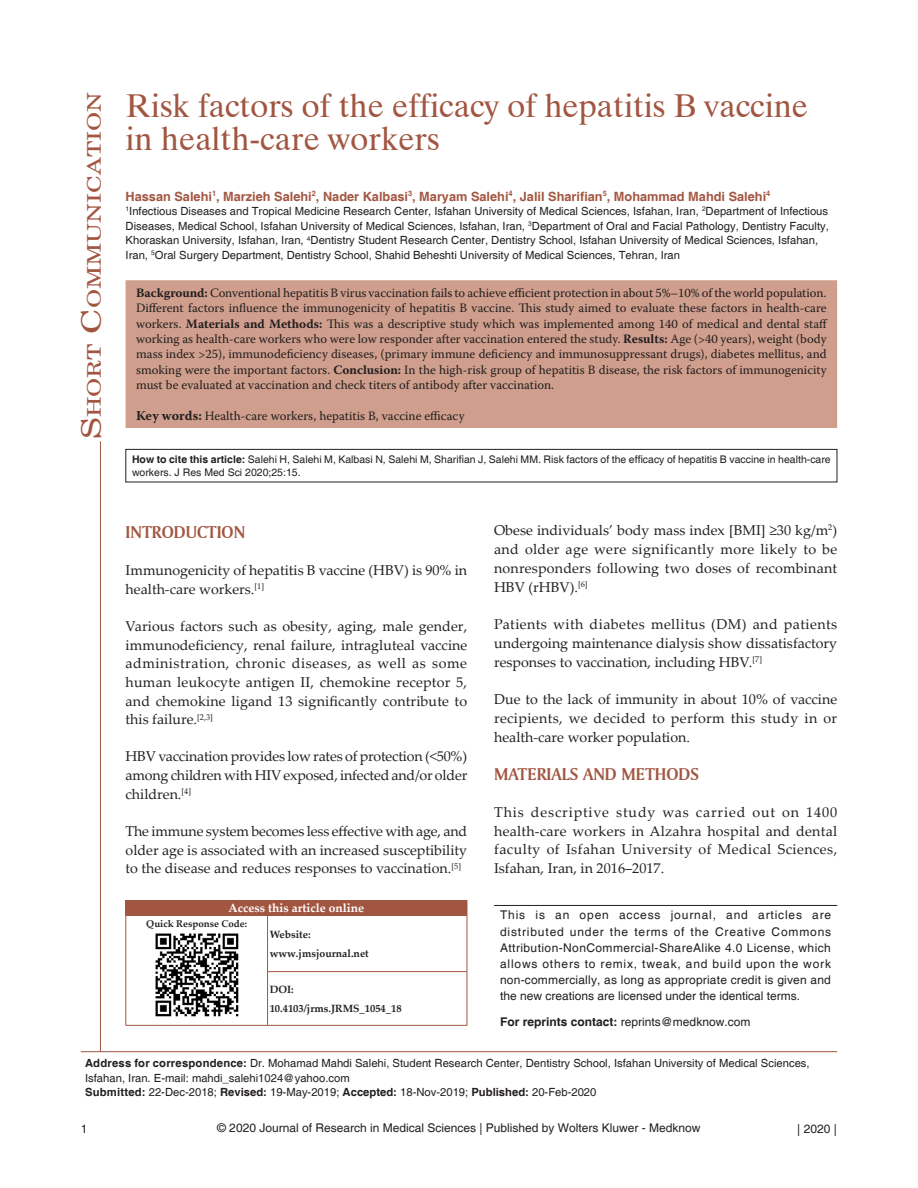
<style>
.page{position:relative;width:918px;height:1188px;background:#fff}
.page>*{position:absolute;margin:0;border:0;box-sizing:border-box;transform-origin:0 0}
.AT{font:33px/33px "Dutch 801 BT";color:#a25641}
.AH{font:18.9px "New Century Schlbk";color:#a25641;scale:1.3 1}
.t1{font:18px "Amerigo BT Bold A";color:#a25641}
.TX{font:14.25px/18.9px "Palatino Linotype";color:#231f20;text-align:justify}
.ABS{font:12.75px/15.3px "Warnock Pro";color:#231f20;text-align:justify}
.AU{font:700 12.75px "Helvetica";color:#a25641}
.KWD{font:12.75px "Warnock Pro";color:#231f20}
.C{font:12px/16.2px "Helvetica";color:#231f20;text-align:justify}
.AAO{font:700 12px "Palatino Linotype";color:#fff}
.AFF{font:11.25px/14.7px "Helvetica";color:#231f20}
.ADD{font:11.25px/14.5px "Helvetica";color:#231f20}
.HIS{font:11.25px "Helvetica";color:#231f20}
.HTC{font:10.5px/12.6px "Helvetica";color:#231f20}
.Web{font:700 10.5px/18.5px "Palatino Linotype";color:#231f20}
.QRC{font:700 9.75px "Palatino Linotype";color:#231f20}
.s1{font-size:27px}
.s2{font-weight:700}
.s3{font-weight:700;font-size:13.5px}
</style>
<div class="page">
<div style="left:126px;top:281px;width:710px;height:146px;background:#cf9e8c"></div>
<div style="left:126px;top:280px;width:711px;height:148px;border:2px solid #cf9e8c"></div>
<hr style="left:81px;top:1051px;width:756px;height:1px;background:#a25641">
<div style="left:126px;top:900px;width:341px;height:15px;background:#a25641"></div>
<svg style="left:467px;top:900px;width:1px;height:15px"></svg>
<hr style="left:126px;top:916px;width:1px;height:56px;background:#a25641">
<hr style="left:126px;top:972px;width:1px;height:53px;background:#a25641">
<hr style="left:126px;top:915px;width:142px;height:1px;background:#a25641">
<hr style="left:267px;top:916px;width:1px;height:55px;background:#a25641">
<hr style="left:268px;top:915px;width:199px;height:1px;background:#a25641">
<hr style="left:467px;top:916px;width:1px;height:55px;background:#a25641">
<hr style="left:126px;top:1025px;width:142px;height:1px;background:#a25641">
<hr style="left:267px;top:972px;width:1px;height:53px;background:#a25641">
<hr style="left:267px;top:971px;width:200px;height:1px;background:#a25641">
<hr style="left:467px;top:972px;width:1px;height:53px;background:#a25641">
<hr style="left:268px;top:1025px;width:199px;height:1px;background:#a25641">
<img style="left:155px;top:933px;width:84px;height:84px">
<div style="left:126px;top:449px;width:711px;height:33px;border:1px solid #231f20"></div>
<hr style="left:494px;top:905px;width:343px;height:1px;background:#231f20">
<hr style="left:100px;top:441px;width:1px;height:611px;background:#a25641">
<p class="AH" style="left:83px;top:439px;width:269px;rotate:-90deg"><span class="s1">S</span>hort <span class="s1">C</span>ommunication</p>
<p class="AT" style="left:126px;top:89px;width:684px">Risk factors of the efficacy of hepatitis B vaccine in health‑care workers</p>
<p class="AU" style="left:126px;top:188px;width:646px">Hassan Salehi<sup>1</sup>, Marzieh Salehi<sup>2</sup>, Nader Kalbasi<sup>3</sup>, Maryam Salehi<sup>4</sup>, Jalil Sharifian<sup>5</sup>, Mohammad Mahdi Salehi<sup>4</sup></p>
<p class="AFF" style="left:126px;top:204px;width:705px"><sup>1</sup>Infectious Diseases and Tropical Medicine Research Center, Isfahan University of Medical Sciences, Isfahan, Iran, <sup>2</sup>Department of Infectious Diseases, Medical School, Isfahan University of Medical Sciences, Isfahan, Iran, <sup>3</sup>Department of Oral and Facial Pathology, Dentistry Faculty, Khoraskan University, Isfahan, Iran, <sup>4</sup>Dentistry Student Research Center, Dentistry School, Isfahan University of Medical Sciences, Isfahan, Iran, <sup>5</sup>Oral Surgery Department, Dentistry School, Shahid Beheshti University of Medical Sciences, Tehran, Iran</p>
<p class="ABS" style="left:136px;top:285px;width:693px"><span class="s2">Background:</span> Conventional hepatitis B virus vaccination fails to achieve efficient protection in about 5%–10% of the world population.<br>Different factors influence the immunogenicity of hepatitis B vaccine. This study aimed to evaluate these factors in health‑care workers. <span class="s2">Materials and Methods:</span> This was a descriptive study which was implemented among 140 of medical and dental staff working as health‑care workers who were low responder after vaccination entered the study. <span class="s2">Results:</span> Age (&gt;40 years), weight (body mass index &gt;25), immunodeficiency diseases, (primary immune deficiency and immunosuppressant drugs), diabetes mellitus, and smoking were the important factors. <span class="s2">Conclusion:</span> In the high‑risk group of hepatitis B disease, the risk factors of immunogenicity must be evaluated at vaccination and check titers of antibody after vaccination.</p>
<p class="KWD" style="left:136px;top:409px;width:330px"><span class="s3">Key words:</span> Health‑care workers, hepatitis B, vaccine efficacy</p>
<p class="HTC" style="left:132px;top:454px;width:700px"><span class="s2">How to cite this article:</span> Salehi H, Salehi M, Kalbasi N, Salehi M, Sharifian J, Salehi MM. Risk factors of the efficacy of hepatitis B vaccine in health‑care workers. J Res Med Sci 2020;25:15.</p>
<h1 class="t1" style="left:126px;top:521px;width:121px">INTRODUCTION</h1>
<p class="TX" style="left:126px;top:560px;width:343px">Immunogenicity of hepatitis B vaccine (HBV) is 90% in health‑care workers.<sup>[1]</sup></p>
<p class="TX" style="left:126px;top:616px;width:343px">Various factors such as obesity, aging, male gender, immunodeficiency, renal failure, intragluteal vaccine administration, chronic diseases, as well as some human leukocyte antigen II, chemokine receptor 5, and chemokine ligand 13 significantly contribute to this failure.<sup>[2,3]</sup></p>
<p class="TX" style="left:126px;top:747px;width:343px">HBV vaccination provides low rates of protection (&lt;50%) among children with HIV exposed, infected and/or older children.<sup>[4]</sup></p>
<p class="TX" style="left:126px;top:821px;width:343px">The immune system becomes less effective with age, and older age is associated with an increased susceptibility to the disease and reduces responses to vaccination.<sup>[5]</sup></p>
<p class="AAO" style="left:229px;top:900px;width:137px">Access this article online</p>
<p class="QRC" style="left:146px;top:917px;width:102px">Quick Response Code:</p>
<p class="Web" style="left:270px;top:925px;width:101px">Website: www.jmsjournal.net</p>
<p class="Web" style="left:270px;top:980px;width:133px">DOI:<br>10.4103/jrms.JRMS_1054_18</p>
<p class="TX" style="left:494px;top:520px;width:345px">Obese individuals’ body mass index [BMI] ≥30 kg/m<sup>2</sup>) and older age were significantly more likely to be nonresponders following two doses of recombinant HBV (rHBV).<sup>[6]</sup></p>
<p class="TX" style="left:494px;top:614px;width:345px">Patients with diabetes mellitus (DM) and patients undergoing maintenance dialysis show dissatisfactory responses to vaccination, including HBV.<sup>[7]</sup></p>
<p class="TX" style="left:494px;top:690px;width:345px">Due to the lack of immunity in about 10% of vaccine recipients, we decided to perform this study in or health‑care worker population.</p>
<h1 class="t1" style="left:494px;top:763px;width:206px">MATERIALS AND METHODS</h1>
<p class="TX" style="left:494px;top:802px;width:345px">This descriptive study was carried out on 1400 health‑care workers in Alzahra hospital and dental faculty of Isfahan University of Medical Sciences, Isfahan, Iran, in 2016–2017.</p>
<p class="C" style="left:500px;top:907px;width:333px">This is an open access journal, and articles are distributed under the terms of the Creative Commons Attribution‑NonCommercial‑ShareAlike 4.0 License, which allows others to remix, tweak, and build upon the work non‑commercially, as long as appropriate credit is given and the new creations are licensed under the identical terms.</p>
<p class="C" style="left:500px;top:1014px;width:252px"><span class="s2">For reprints contact:</span> reprints@medknow.com</p>
<p class="ADD" style="left:85px;top:1056px;width:726px"><span class="s2">Address for correspondence:</span> Dr. Mohamad Mahdi Salehi, Student Research Center, Dentistry School, Isfahan University of Medical Sciences,<br>Isfahan, Iran. E‑mail: mahdi_salehi1024@yahoo.com</p>
<p class="HIS" style="left:85px;top:1086px;width:513px"><span class="s2">Submitted:</span> 22‑Dec‑2018; <span class="s2">Revised:</span> 19-May-2019; <span class="s2">Accepted:</span> 18-Nov-2019; <span class="s2">Published:</span> 20-Feb-2020</p>
<p class="C" style="left:81px;top:1122px;width:8px">1</p>
<p class="C" style="left:217px;top:1121px;width:485px">© 2020 Journal of Research in Medical Sciences | Published by Wolters Kluwer - Medknow</p>
<p class="C" style="left:797px;top:1121px;width:41px">| 2020 |</p>
</div>
